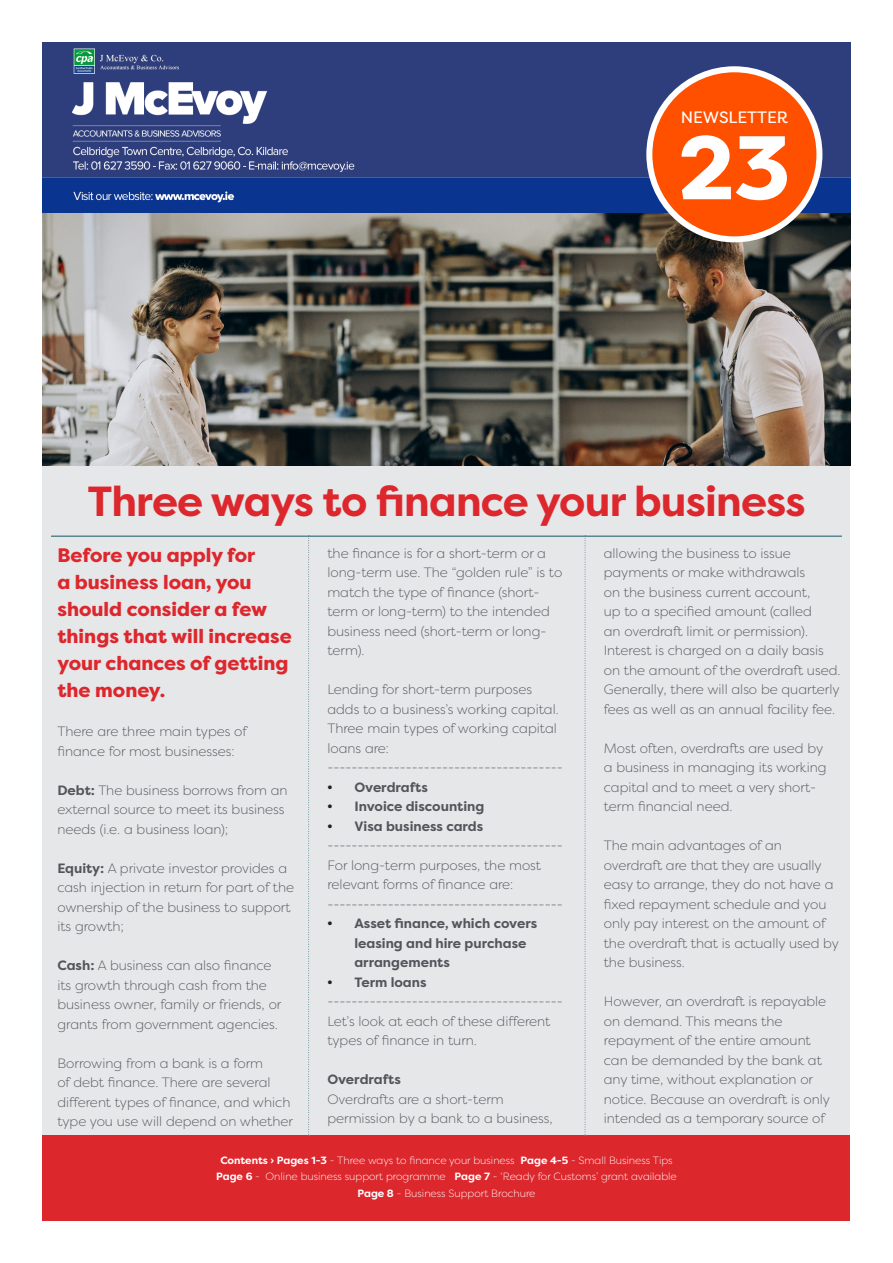
<style>
.page{position:relative;width:893px;height:1263px;background:#fff}
.page>*{position:absolute;margin:0;border:0;box-sizing:border-box;transform-origin:0 0}
.t1{font:800 90px "Filson Pro";color:#fff}
.t2{font:700 42px "Filson Pro";letter-spacing:-.02em;color:#dc272d}
.t3{font:800 19.5px/27px "Filson Pro";color:#dc272d}
.t4{font:16.5px "Filson Pro";color:#fff}
.t5{font:300 13.5px/19.5px "Filson Pro";color:#54555a}
.t6{font:700 13.5px/19.5px "Filson Pro";color:#54555a}
.t7{font:300 10.5px/16.5px "Filson Pro";color:#fff;text-align:center}
.s1{font-weight:700}
.s2{font-family:"Myriad Pro";font-weight:400;font-size:18px;color:#231f20}
</style>
<div class="page">
<div style="left:43px;top:425px;width:807px;height:710px;background:#e6e7e9"></div>
<img style="left:43px;top:213px;width:807px;height:253px">
<svg style="left:43px;top:43px;width:807px;height:170px;background:#334887"></svg>
<div style="left:43px;top:1135px;width:807px;height:85px;background:#dc272d"></div>
<hr style="left:51px;top:535px;width:791px;height:2px;background:#5b8692">
<svg style="left:308px;top:535px;width:2px;height:601px"></svg>
<svg style="left:585px;top:535px;width:1px;height:601px"></svg>
<div style="left:649px;top:69px;width:170px;height:170px;background:#ff5000;border-radius:50%"></div>
<div style="left:646px;top:66px;width:176px;height:176px;border:6px solid #fff;border-radius:50%"></div>
<p class="t4" style="left:681px;top:106px;width:109px">NEWSLETTER</p>
<h1 class="t1" style="left:678px;top:111px;width:114px">23</h1>
<h2 class="t2" style="left:87px;top:475px;width:720px">Three ways to finance your business</h2>
<h3 class="t3" style="left:57px;top:542px;width:236px">Before you apply for<br>a business loan, you should consider a few things that will increase your chances of getting the money.</h3>
<p class="t5" style="left:57px;top:722px;width:191px">There are three main types of finance for most businesses:</p>
<p class="t5" style="left:57px;top:780px;width:232px"><span class="s1">Debt:</span> The business borrows from an external source to meet its business needs (i.e. a business loan);</p>
<p class="t5" style="left:57px;top:858px;width:238px"><span class="s1">Equity:</span> A private investor provides a cash injection in return for part of the ownership of the business to support its growth;</p>
<p class="t5" style="left:57px;top:955px;width:226px"><span class="s1">Cash:</span> A business can also finance its growth through cash from the business owner, family or friends, or grants from government agencies.</p>
<p class="t5" style="left:57px;top:1053px;width:237px">Borrowing from a bank is a form<br>of debt finance. There are several different types of finance, and which type you use will depend on whether</p>
<p class="t5" style="left:327px;top:543px;width:236px">the finance is for a short-term or a long-term use. The “golden rule” is to match the type of finance (short&shy;term or long-term) to the intended business need (short-term or long&shy;term).</p>
<p class="t5" style="left:327px;top:679px;width:237px">Lending for short-term purposes adds to a business’s working capital.<br>Three main types of working capital loans are: ---------------------------------------</p>
<p class="t6" style="left:327px;top:777px;width:102px"><span class="s2">•</span> Overdrafts</p>
<p class="t6" style="left:327px;top:797px;width:158px"><span class="s2">•</span> Invoice discounting</p>
<p class="t5" style="left:327px;top:816px;width:237px"><span class="s2">•</span> <span class="s1">Visa business cards </span>--------------------------------------- For long-term purposes, the most relevant forms of finance are: ---------------------------------------</p>
<p class="t6" style="left:354px;top:914px;width:184px;text-indent:-27px"><span class="s2">•</span> Asset finance, which covers leasing and hire purchase arrangements</p>
<p class="t5" style="left:327px;top:972px;width:237px"><span class="s2">•</span> <span class="s1">Term loans </span>---------------------------------------<br>Let’s look at each of these different types of finance in turn.</p>
<p class="t6" style="left:327px;top:1070px;width:75px">Overdrafts</p>
<p class="t5" style="left:327px;top:1089px;width:227px">Overdrafts are a short-term permission by a bank to a business,</p>
<p class="t5" style="left:604px;top:543px;width:238px">allowing the business to issue payments or make withdrawals<br>on the business current account,<br>up to a specified amount (called<br>an overdraft limit or permission).<br>Interest is charged on a daily basis on the amount of the overdraft used.<br>Generally, there will also be quarterly fees as well as an annual facility fee.</p>
<p class="t5" style="left:604px;top:738px;width:224px">Most often, overdrafts are used by a business in managing its working capital and to meet a very short&shy;term financial need.</p>
<p class="t5" style="left:604px;top:835px;width:237px">The main advantages of an overdraft are that they are usually easy to arrange, they do not have a fixed repayment schedule and you only pay interest on the amount of the overdraft that is actually used by the business.</p>
<p class="t5" style="left:604px;top:991px;width:228px">However, an overdraft is repayable on demand. This means the repayment of the entire amount can be demanded by the bank at any time, without explanation or notice. Because an overdraft is only intended as a temporary source of</p>
<p class="t7" style="left:216px;top:1151px;width:462px"><span class="s1">Contents › Pages 1-3</span> - Three ways to finance your business <span class="s1">Page 4-5</span> - Small Business Tips<br><span class="s1">Page 6</span> - Online business support programme <span class="s1">Page 7</span> - ‘Ready for Customs’ grant available<br><span class="s1">Page 8</span> - Business Support Brochure</p>
</div>
